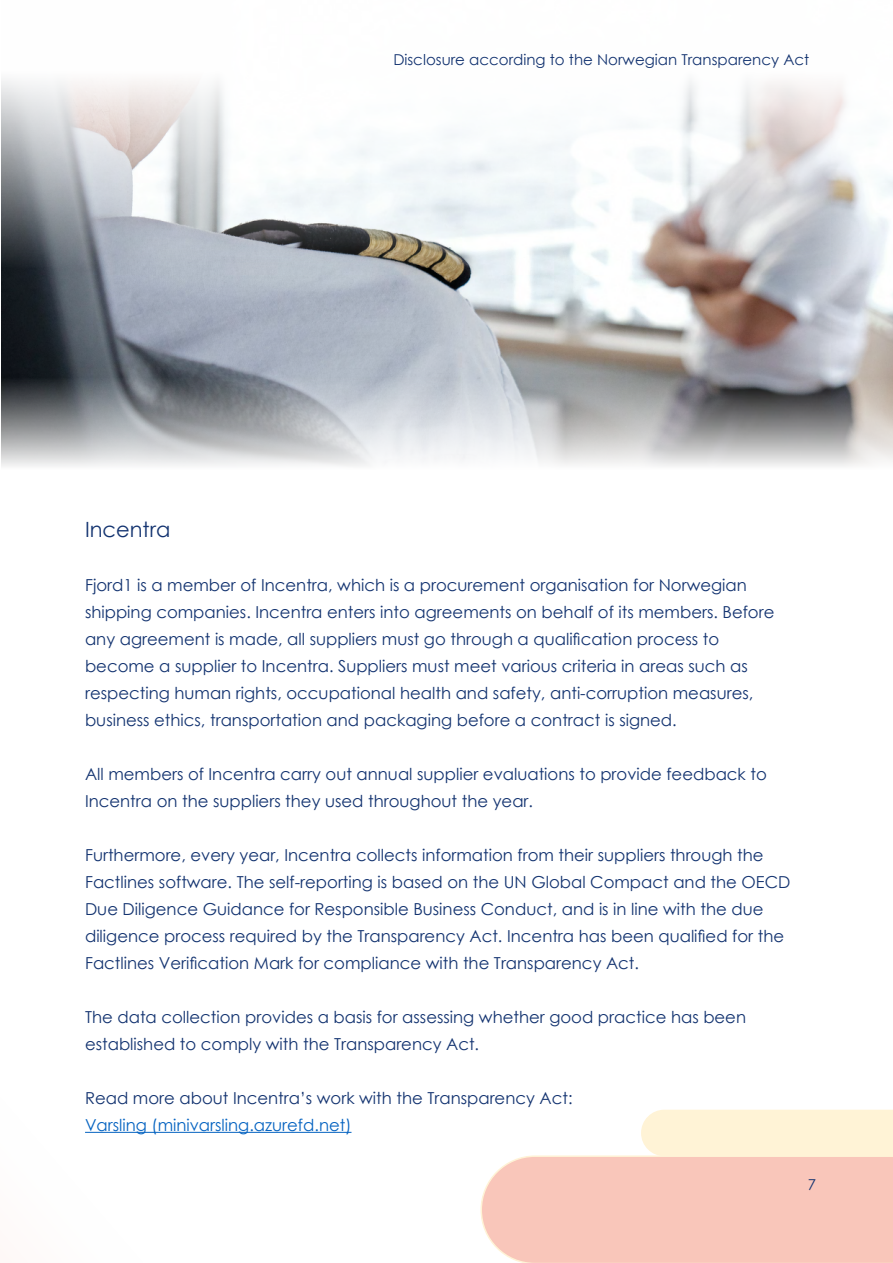
<style>
.page{position:relative;width:893px;height:1263px;background:#fff}
.page>*{position:absolute;margin:0;border:0;box-sizing:border-box;transform-origin:0 0}
.t1{font:21px "Century Gothic";color:#133370}
.t2{font:16.5px/27px "Century Gothic";color:#133370}
.t3{font:16.5px "Century Gothic";color:#0563c1}
.t4{font:15px "Century Gothic";color:#133370}
</style>
<div class="page">
<svg style="left:480px;top:1110px;width:413px;height:153px;background:#fad6c8"></svg>
<hr style="left:85px;top:1132px;width:266px;height:1px;background:#0563c1">
<img style="left:1px;top:79px;width:892px;height:286px">
<svg style="left:1px;top:365px;width:892px;height:101px;background:#abadb0"></svg>
<p class="t1" style="left:85px;top:514px;width:87px">Incentra</p>
<p class="t4" style="left:393px;top:49px;width:417px">Disclosure according to the Norwegian Transparency Act</p>
<p class="t2" style="left:85px;top:571px;width:691px">Fjord1 is a member of Incentra, which is a procurement organisation for Norwegian shipping companies. Incentra enters into agreements on behalf of its members. Before any agreement is made, all suppliers must go through a qualification process to become a supplier to Incentra. Suppliers must meet various criteria in areas such as respecting human rights, occupational health and safety, anti-corruption measures, business ethics, transportation and packaging before a contract is signed.</p>
<p class="t2" style="left:85px;top:760px;width:683px">All members of Incentra carry out annual supplier evaluations to provide feedback to<br>Incentra on the suppliers they used throughout the year.</p>
<p class="t2" style="left:85px;top:841px;width:707px">Furthermore, every year, Incentra collects information from their suppliers through the Factlines software. The self-reporting is based on the UN Global Compact and the OECD Due Diligence Guidance for Responsible Business Conduct, and is in line with the due diligence process required by the Transparency Act. Incentra has been qualified for the Factlines Verification Mark for compliance with the Transparency Act.</p>
<p class="t2" style="left:85px;top:1003px;width:663px">The data collection provides a basis for assessing whether good practice has been established to comply with the Transparency Act.</p>
<p class="t2" style="left:85px;top:1084px;width:489px">Read more about Incentra’s work with the Transparency Act:</p>
<p class="t3" style="left:85px;top:1113px;width:268px">Varsling (minivarsling.azurefd.net)</p>
<p class="t4" style="left:808px;top:1174px;width:10px">7</p>
</div>
